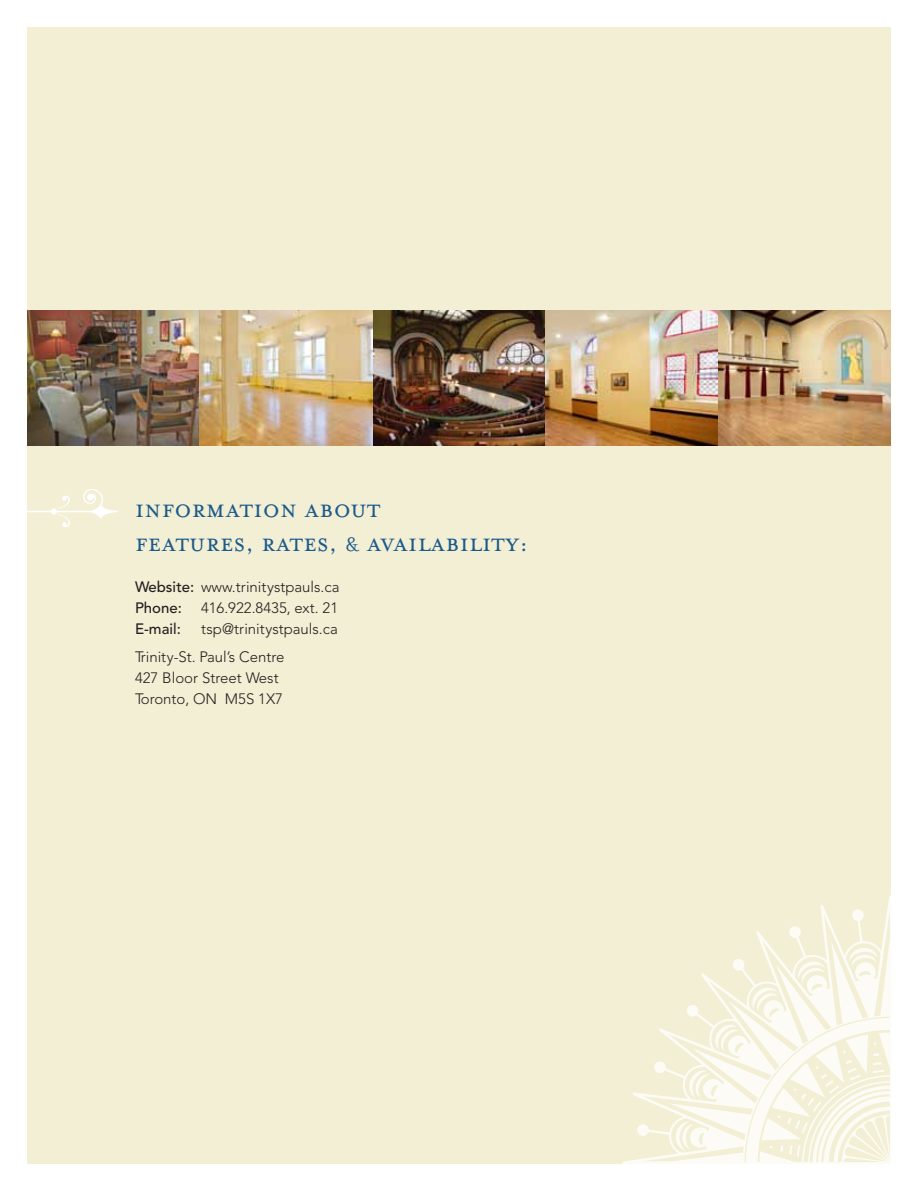
<style>
.page{position:relative;width:918px;height:1188px;background:#fff}
.page>*{position:absolute;margin:0;border:0;box-sizing:border-box;transform-origin:0 0}
.t1{font:28.5px/34.2px "Mrs Eaves Small Caps";letter-spacing:.01em;color:#1c5a8b}
.t2{font:300 15px/21px "Avenir";color:#231f20}
.t3{font:500 15px "Avenir";color:#231f20}
.s1{font-size:22.5px}
.s2{font-weight:500}
</style>
<div class="page">
<div style="left:27px;top:27px;width:864px;height:1136px;background:#f3efd4"></div>
<svg style="left:622px;top:895px;width:269px;height:268px"></svg>
<svg style="left:27px;top:489px;width:91px;height:38px"></svg>
<img style="left:27px;top:310px;width:864px;height:135px">
<h1 class="t1" style="left:135px;top:492px;width:395px">information about<br>features, rates, <span class="s1">&amp;</span> availability:</h1>
<p class="t2" style="left:135px;top:577px;width:206px"><span class="s2">Website:</span> www.trinitystpauls.ca<br><span class="s2">Phone:</span></p>
<p class="t2" style="left:201px;top:598px;width:139px">416.922.8435, ext. 21</p>
<p class="t2" style="left:135px;top:615px;width:204px;line-height:27.8px;text-indent:66px">tsp@trinitystpauls.ca<br>Trinity-St. Paul’s Centre</p>
<p class="t2" style="left:135px;top:667px;width:150px">427 Bloor Street West<br>Toronto, ON M5S 1X7</p>
<p class="t3" style="left:135px;top:621px;width:47px">E-mail:</p>
</div>
